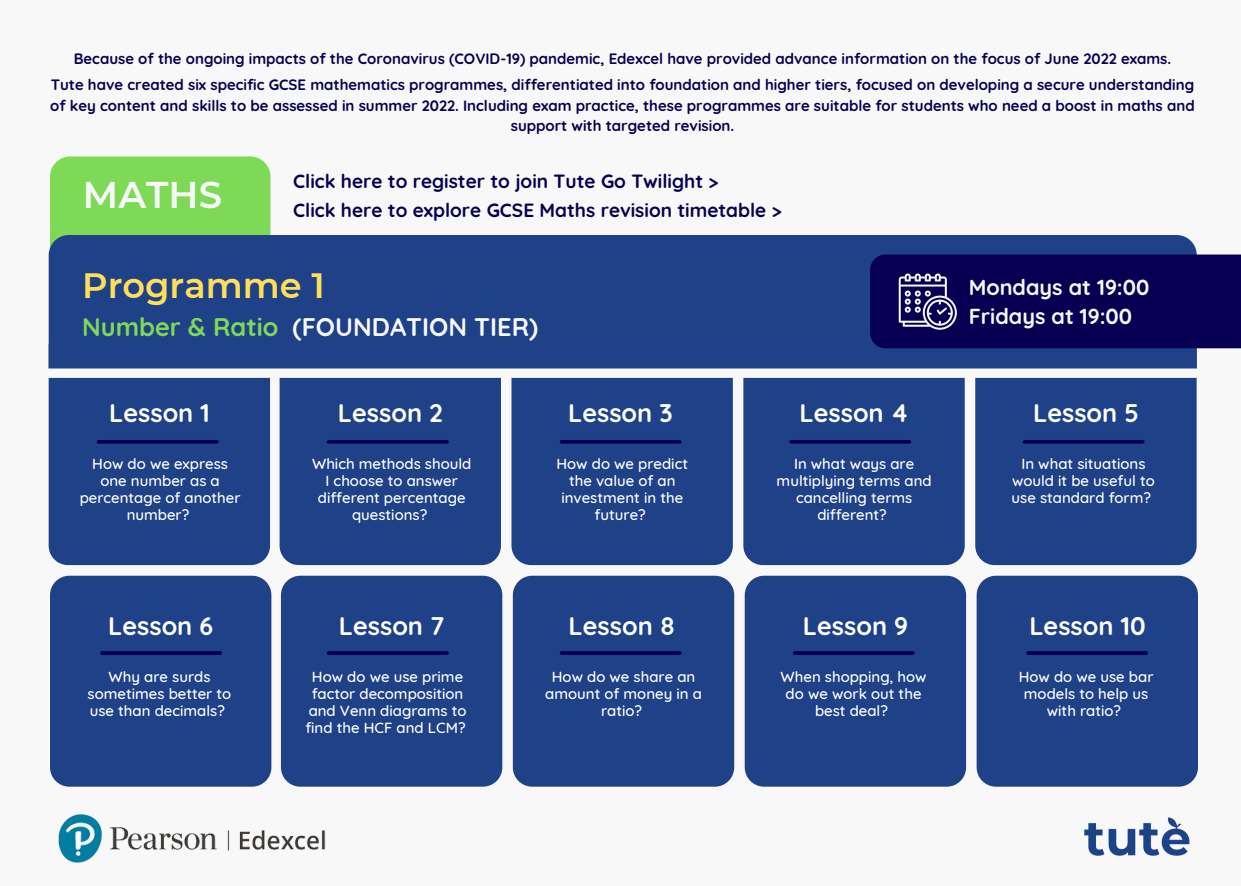
<style>
.page{position:relative;width:1241px;height:886px;background:#fff}
.page>*{position:absolute;margin:0;border:0;box-sizing:border-box;transform-origin:0 0}
.t1{font:600 37.12px "Montserrat";color:#f8f8f8}
.t2{font:600 35.12px "Montserrat";color:#ffde59}
.t3{font:700 25.38px "Quicksand";color:#fff}
.t4{font:700 25.38px "Quicksand";color:#f8f8f8}
.t5{font:700 21.62px "Quicksand";color:#f8f8f8}
.t6{font:700 19.12px "Quicksand";color:#070052}
.t7{font:500 15px/16.9px "Quicksand";color:#fff;text-align:center}
.t8{font:700 15px/20.6px "Quicksand";color:#070052;text-align:center}
.s1{color:#7ed957}
</style>
<div class="page">
<div style="left:0;top:0;width:1240px;height:886px;background:#f8f8f8"></div>
<div style="left:50px;top:157px;width:220px;height:202px;background:#7ed957;border-radius:20px"></div>
<div style="left:49px;top:235px;width:1147px;height:167px;background:#1e4187;border-radius:20px"></div>
<div style="left:0;top:373px;width:1240px;height:63px;background:#f8f8f8"></div>
<div style="left:279px;top:327px;width:222px;height:238px;background:#1e4187;border-radius:19px"></div>
<div style="left:49px;top:327px;width:221px;height:238px;background:#1e4187;border-radius:19px"></div>
<div style="left:743px;top:327px;width:221px;height:238px;background:#1e4187;border-radius:19px"></div>
<div style="left:511px;top:327px;width:221px;height:238px;background:#1e4187;border-radius:19px"></div>
<div style="left:975px;top:327px;width:221px;height:238px;background:#1e4187;border-radius:19px"></div>
<div style="left:281px;top:576px;width:221px;height:211px;background:#1e4187;border-radius:19px"></div>
<div style="left:50px;top:576px;width:221px;height:211px;background:#1e4187;border-radius:19px"></div>
<div style="left:744px;top:576px;width:222px;height:211px;background:#1e4187;border-radius:19px"></div>
<div style="left:513px;top:576px;width:221px;height:211px;background:#1e4187;border-radius:19px"></div>
<div style="left:976px;top:576px;width:221px;height:211px;background:#1e4187;border-radius:19px"></div>
<hr style="left:102px;top:651px;width:118px;height:4px;background:#070052">
<div style="left:40px;top:368px;width:1200px;height:10px;background:#f8f8f8"></div>
<div style="left:870px;top:255px;width:370px;height:93px;background:#070052"></div>
<hr style="left:329px;top:651px;width:118px;height:4px;background:#070052">
<hr style="left:561px;top:651px;width:118px;height:4px;background:#070052">
<hr style="left:794px;top:651px;width:118px;height:4px;background:#070052">
<hr style="left:1027px;top:651px;width:119px;height:4px;background:#070052">
<svg style="left:98px;top:440px;width:119px;height:4px"></svg>
<svg style="left:329px;top:440px;width:118px;height:4px"></svg>
<svg style="left:561px;top:440px;width:118px;height:4px"></svg>
<svg style="left:791px;top:440px;width:118px;height:4px"></svg>
<svg style="left:1024px;top:440px;width:118px;height:4px"></svg>
<img style="left:1084px;top:817px;width:106px;height:39px">
<img style="left:58px;top:814px;width:268px;height:49px">
<p class="t8" style="left:74px;top:48px;width:1098px">Because of the ongoing impacts of the Coronavirus (COVID-19) pandemic, Edexcel have provided advance information on the focus of June 2022 exams.</p>
<p class="t8" style="left:50px;top:74px;width:1145px">Tute have created six specific GCSE mathematics programmes, differentiated into foundation and higher tiers, focused on developing a secure understanding of key content and skills to be assessed in summer 2022. Including exam practice, these programmes are suitable for students who need a boost in maths and support with targeted revision.</p>
<p class="t1" style="left:83px;top:172px;width:141px">MATHS</p>
<p class="t6" style="left:293px;top:169px;width:427px">Click here to register to join Tute Go Twilight &gt;</p>
<p class="t6" style="left:293px;top:197px;width:490px">Click here to explore GCSE Maths revision timetable &gt;</p>
<p class="t2" style="left:82px;top:264px;width:244px">Programme 1</p>
<p class="t4" style="left:82px;top:310px;width:457px"><span class="s1">Number &amp; Ratio</span> (FOUNDATION TIER)</p>
<p class="t5" style="left:968px;top:273px;width:182px">Mondays at 19:00</p>
<p class="t5" style="left:968px;top:302px;width:165px">Fridays at 19:00</p>
<p class="t3" style="left:109px;top:397px;width:102px">Lesson 1</p>
<p class="t3" style="left:338px;top:397px;width:106px">Lesson 2</p>
<p class="t3" style="left:568px;top:397px;width:106px">Lesson 3</p>
<p class="t3" style="left:799px;top:397px;width:111px">Lesson 4</p>
<p class="t3" style="left:1033px;top:397px;width:108px">Lesson 5</p>
<p class="t7" style="left:80px;top:455px;width:162px">How do we express one number as a percentage of another number?</p>
<p class="t7" style="left:312px;top:455px;width:161px">Which methods should<br>I choose to answer different percentage questions?</p>
<p class="t7" style="left:556px;top:455px;width:133px">How do we predict the value of an investment in the future?</p>
<p class="t7" style="left:776px;top:455px;width:157px">In what ways are multiplying terms and cancelling terms different?</p>
<p class="t7" style="left:1011px;top:455px;width:145px">In what situations would it be useful to use standard form?</p>
<p class="t3" style="left:108px;top:609px;width:107px">Lesson 6</p>
<p class="t3" style="left:339px;top:609px;width:107px">Lesson 7</p>
<p class="t3" style="left:568px;top:609px;width:108px">Lesson 8</p>
<p class="t3" style="left:802px;top:609px;width:107px">Lesson 9</p>
<p class="t3" style="left:1029px;top:609px;width:118px">Lesson 10</p>
<p class="t7" style="left:88px;top:668px;width:145px">Why are surds sometimes better to use than decimals?</p>
<p class="t7" style="left:305px;top:668px;width:163px">How do we use prime factor decomposition and Venn diagrams to find the HCF and LCM?</p>
<p class="t7" style="left:545px;top:668px;width:158px">How do we share an amount of money in a ratio?</p>
<p class="t7" style="left:780px;top:668px;width:147px">When shopping, how do we work out the best deal?</p>
<p class="t7" style="left:1018px;top:668px;width:136px">How do we use bar models to help us with ratio?</p>
</div>
